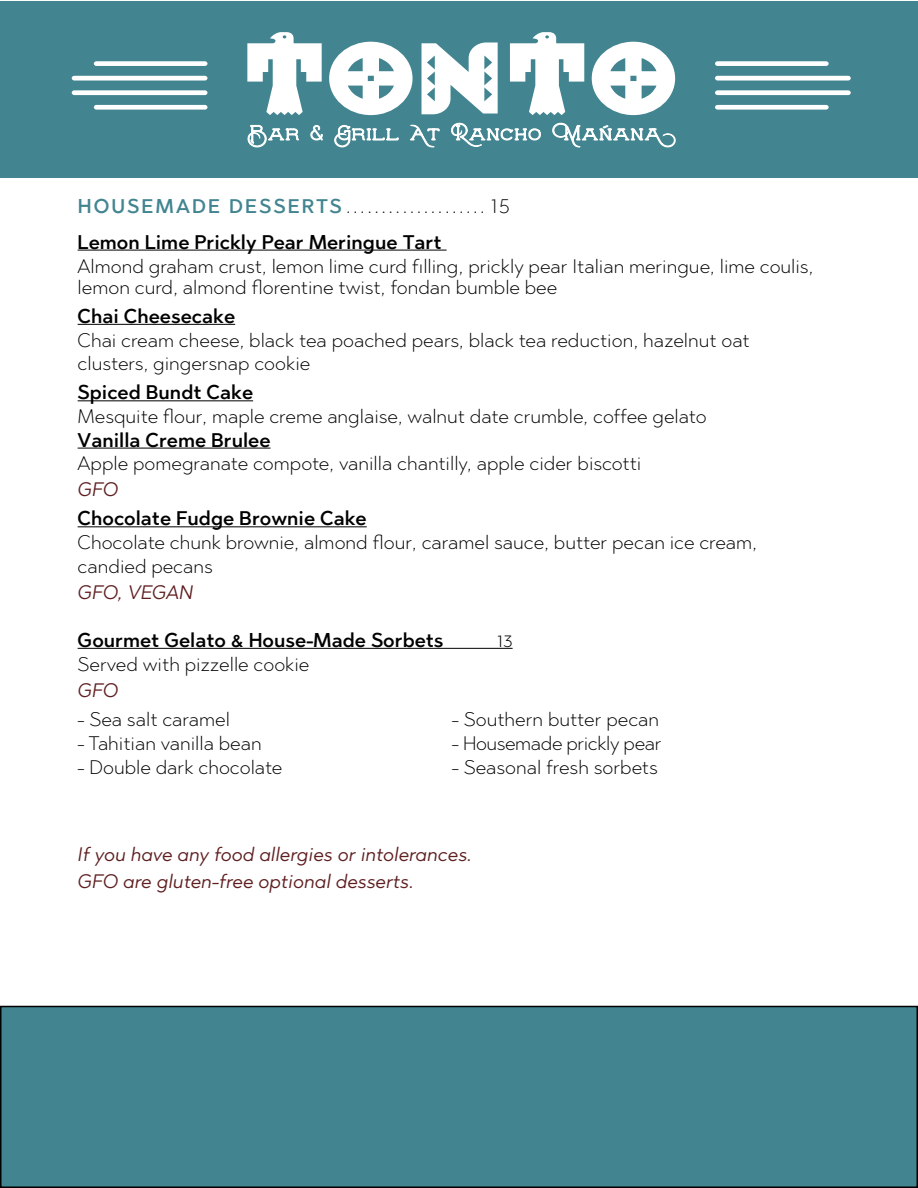
<style>
.page{position:relative;width:918px;height:1188px;background:#fff}
.page>*{position:absolute;margin:0;border:0;box-sizing:border-box;transform-origin:0 0}
.t1{font:300 19.5px/23.2px "Abrade";color:#000}
.t2{font:500 19.5px/36px "Abrade";color:#000}
.t3{font:italic 19.5px/26.2px "Abrade";color:#5f1f21}
.t4{font:300 19.5px "Abrade";letter-spacing:-.02em;color:#000}
.s1{color:#428591}
.s2{font-weight:300}
</style>
<div class="page">
<div style="left:0;top:1px;width:918px;height:176px;background:#428591"></div>
<div style="left:72px;top:90px;width:135px;height:5px;background:#fff;border-radius:3px"></div>
<div style="left:72px;top:76px;width:135px;height:5px;background:#fff;border-radius:3px"></div>
<div style="left:94px;top:105px;width:113px;height:5px;background:#fff;border-radius:2px"></div>
<div style="left:94px;top:61px;width:113px;height:5px;background:#fff;border-radius:2px"></div>
<div style="left:715px;top:76px;width:136px;height:5px;background:#fff;border-radius:3px"></div>
<div style="left:715px;top:90px;width:136px;height:5px;background:#fff;border-radius:3px"></div>
<div style="left:715px;top:61px;width:114px;height:5px;background:#fff;border-radius:2px"></div>
<div style="left:715px;top:105px;width:114px;height:5px;background:#fff;border-radius:2px"></div>
<svg style="left:247px;top:32px;width:75px;height:83px"></svg>
<svg style="left:329px;top:42px;width:84px;height:73px"></svg>
<svg style="left:422px;top:43px;width:76px;height:71px"></svg>
<svg style="left:510px;top:32px;width:74px;height:83px"></svg>
<svg style="left:592px;top:42px;width:83px;height:73px"></svg>
<svg style="left:248px;top:124px;width:51px;height:23px"></svg>
<svg style="left:311px;top:125px;width:12px;height:15px"></svg>
<svg style="left:334px;top:125px;width:65px;height:22px"></svg>
<svg style="left:410px;top:125px;width:30px;height:22px"></svg>
<svg style="left:451px;top:123px;width:90px;height:24px"></svg>
<svg style="left:553px;top:122px;width:122px;height:25px"></svg>
<div style="left:1px;top:1007px;width:916px;height:180px;background:#428591"></div>
<div style="left:0;top:1006px;width:918px;height:182px;border:2px solid #000"></div>
<hr style="left:78px;top:250px;width:369px;height:1px;background:#000">
<hr style="left:78px;top:324px;width:157px;height:1px;background:#000">
<hr style="left:78px;top:400px;width:175px;height:1px;background:#000">
<hr style="left:78px;top:448px;width:193px;height:1px;background:#000">
<hr style="left:78px;top:526px;width:289px;height:1px;background:#000">
<hr style="left:78px;top:648px;width:435px;height:1px;background:#000">
<p class="t2" style="left:78px;top:187px;width:434px"><span class="s1">HOUSEMADE DESSERTS</span><span class="s2">.................... 15<br></span>Lemon Lime Prickly Pear Meringue Tart</p>
<p class="t1" style="left:78px;top:255px;width:737px;line-height:21px">Almond graham crust, lemon lime curd filling, prickly pear Italian meringue, lime coulis, lemon curd, almond florentine twist, fondan bumble bee</p>
<p class="t2" style="left:78px;top:298px;width:159px">Chai Cheesecake</p>
<p class="t1" style="left:78px;top:328px;width:674px">Chai cream cheese, black tea poached pears, black tea reduction, hazelnut oat clusters, gingersnap cookie</p>
<p class="t2" style="left:78px;top:374px;width:177px">Spiced Bundt Cake</p>
<p class="t1" style="left:78px;top:405px;width:631px">Mesquite flour, maple creme anglaise, walnut date crumble, coffee gelato</p>
<p class="t2" style="left:78px;top:421px;width:194px">Vanilla Creme Brulee</p>
<p class="t1" style="left:78px;top:451px;width:565px">Apple pomegranate compote, vanilla chantilly, apple cider biscotti</p>
<p class="t3" style="left:78px;top:476px;width:42px">GFO</p>
<p class="t2" style="left:78px;top:500px;width:291px">Chocolate Fudge Brownie Cake</p>
<p class="t1" style="left:78px;top:531px;width:681px">Chocolate chunk brownie, almond flour, caramel sauce, butter pecan ice cream, candied pecans</p>
<p class="t3" style="left:78px;top:579px;width:117px">GFO, VEGAN</p>
<p class="t2" style="left:78px;top:622px;width:367px">Gourmet Gelato &amp; House-Made Sorbets</p>
<p class="t1" style="left:497px;top:628px;width:17px">13</p>
<p class="t1" style="left:78px;top:652px;width:233px">Served with pizzelle cookie</p>
<p class="t3" style="left:78px;top:677px;width:42px">GFO</p>
<p class="t1" style="left:78px;top:708px;width:154px">- Sea salt caramel</p>
<p class="t1" style="left:78px;top:732px;width:186px">- Tahitian vanilla bean</p>
<p class="t1" style="left:78px;top:756px;width:206px">- Double dark chocolate</p>
<p class="t1" style="left:452px;top:708px;width:209px">- Southern butter pecan</p>
<p class="t4" style="left:452px;top:731px;width:211px">- Housemade prickly pear</p>
<p class="t1" style="left:452px;top:756px;width:208px">- Seasonal fresh sorbets</p>
<p class="t3" style="left:78px;top:841px;width:396px">If you have any food allergies or intolerances.<br>GFO are gluten-free optional desserts.</p>
</div>
